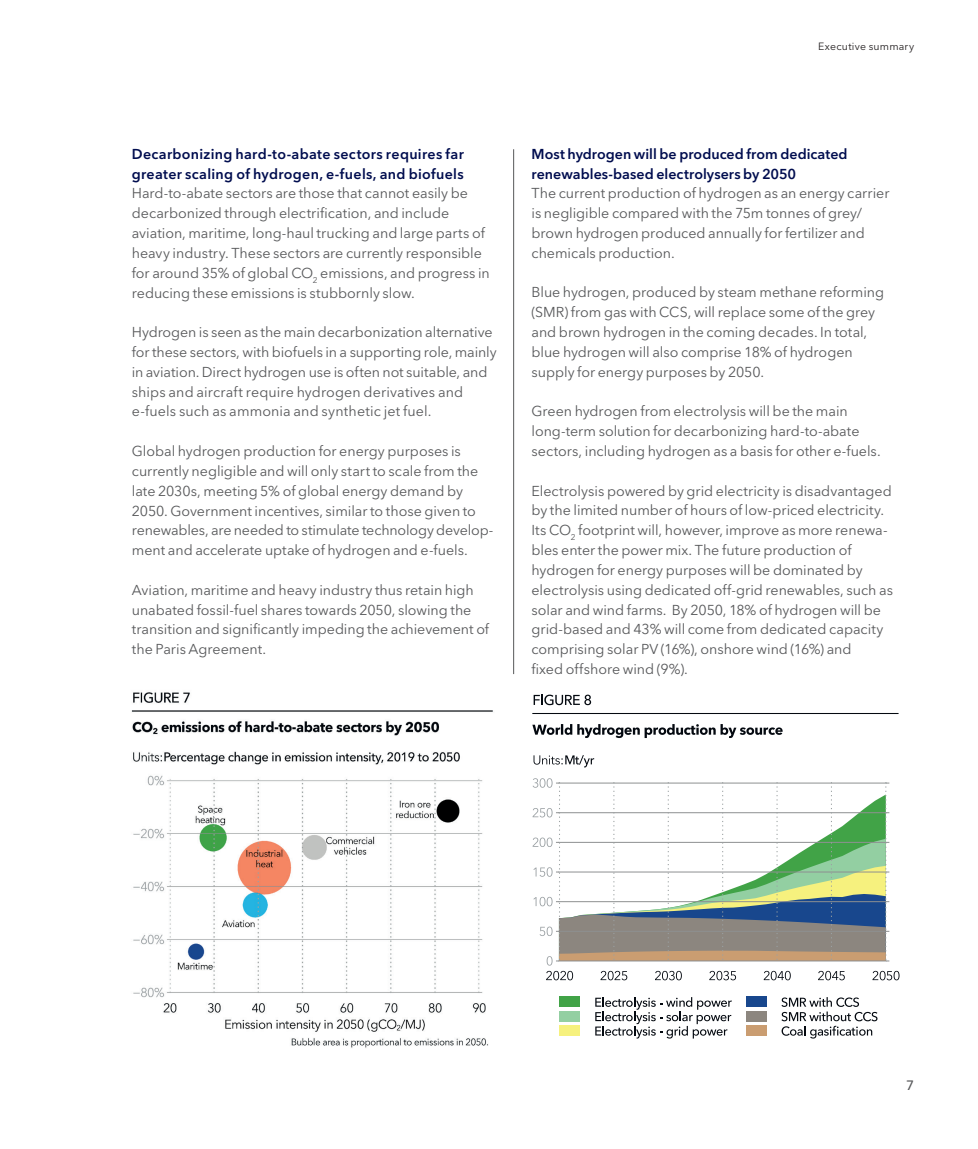
<style>
.page{position:relative;width:978px;height:1149px;background:#fff}
.page>*{position:absolute;margin:0;border:0;box-sizing:border-box;transform-origin:0 0}
.t1{font:14.25px/19.8px "Avenir Next LT Pro";letter-spacing:-.005em;color:#57585a}
.t2{font:600 14.25px/19.8px "Avenir Next LT Pro";letter-spacing:.02em;color:#010d4f}
.t3{font:500 13.5px "Avenir Next LT Pro";color:#57585a}
.t4{font:10.5px "Avenir Next LT Pro";letter-spacing:.025em;color:#231f20}
</style>
<div class="page">
<hr style="left:513px;top:149px;width:1px;height:525px;background:#57585a">
<img style="left:131px;top:692px;width:362px;height:355px">
<svg style="left:533px;top:778px;width:366px;height:202px"></svg>
<div style="left:559px;top:996px;width:21px;height:10px;background:#41a347"></div>
<div style="left:559px;top:1010px;width:21px;height:10px;background:#93cfa2"></div>
<div style="left:559px;top:1025px;width:21px;height:10px;background:#f6f17e"></div>
<svg style="left:595px;top:997px;width:137px;height:41px"></svg>
<div style="left:746px;top:996px;width:21px;height:10px;background:#18478d"></div>
<div style="left:746px;top:1010px;width:21px;height:10px;background:#8c867f"></div>
<div style="left:746px;top:1025px;width:21px;height:10px;background:#ca9d71"></div>
<svg style="left:781px;top:997px;width:96px;height:41px"></svg>
<svg style="left:533px;top:755px;width:61px;height:12px"></svg>
<svg style="left:532px;top:724px;width:251px;height:13px"></svg>
<hr style="left:532px;top:712px;width:367px;height:1px;background:#040910">
<svg style="left:534px;top:694px;width:57px;height:11px"></svg>
<p class="t4" style="left:818px;top:41px;width:97px">Executive summary</p>
<p class="t2" style="left:132px;top:144px;width:334px">Decarbonizing hard-to-abate sectors requires far greater scaling of hydrogen, e-fuels, and biofuels</p>
<p class="t1" style="left:132px;top:183px;width:360px">Hard-to-abate sectors are those that cannot easily be decarbonized through electrification, and include aviation, maritime, long-haul trucking and large parts of heavy industry. These sectors are currently responsible for around 35% of global CO<sub>2</sub> emissions, and progress in reducing these emissions is stubbornly slow.</p>
<p class="t1" style="left:132px;top:322px;width:366px">Hydrogen is seen as the main decarbonization alternative for these sectors, with biofuels in a supporting role, mainly in aviation. Direct hydrogen use is often not suitable, and ships and aircraft require hydrogen derivatives and e-fuels such as ammonia and synthetic jet fuel.</p>
<p class="t1" style="left:132px;top:441px;width:363px">Global hydrogen production for energy purposes is currently negligible and will only start to scale from the late 2030s, meeting 5% of global energy demand by 2050. Government incentives, similar to those given to renewables, are needed to stimulate technology develop&shy;ment and accelerate uptake of hydrogen and e-fuels.</p>
<p class="t1" style="left:132px;top:579px;width:359px">Aviation, maritime and heavy industry thus retain high unabated fossil-fuel shares towards 2050, slowing the transition and significantly impeding the achievement of the Paris Agreement.</p>
<p class="t2" style="left:531px;top:144px;width:318px">Most hydrogen will be produced from dedicated renewables-based electrolysers by 2050</p>
<p class="t1" style="left:531px;top:183px;width:359px">The current production of hydrogen as an energy carrier is negligible compared with the 75m tonnes of grey/ brown hydrogen produced annually for fertilizer and chemicals production.</p>
<p class="t1" style="left:531px;top:282px;width:354px">Blue hydrogen, produced by steam methane reforming (SMR) from gas with CCS, will replace some of the grey and brown hydrogen in the coming decades. In total, blue hydrogen will also comprise 18% of hydrogen supply for energy purposes by 2050.</p>
<p class="t1" style="left:531px;top:401px;width:351px">Green hydrogen from electrolysis will be the main long-term solution for decarbonizing hard-to-abate sectors, including hydrogen as a basis for other e-fuels.</p>
<p class="t1" style="left:531px;top:480px;width:363px">Electrolysis powered by grid electricity is disadvantaged by the limited number of hours of low-priced electricity.<br>Its CO<sub>2</sub> footprint will, however, improve as more renewa&shy;bles enter the power mix. The future production of hydrogen for energy purposes will be dominated by electrolysis using dedicated off-grid renewables, such as solar and wind farms. By 2050, 18% of hydrogen will be grid-based and 43% will come from dedicated capacity comprising solar PV (16%), onshore wind (16%) and<br>fixed offshore wind (9%).</p>
<p class="t3" style="left:906px;top:1077px;width:10px">7</p>
</div>
